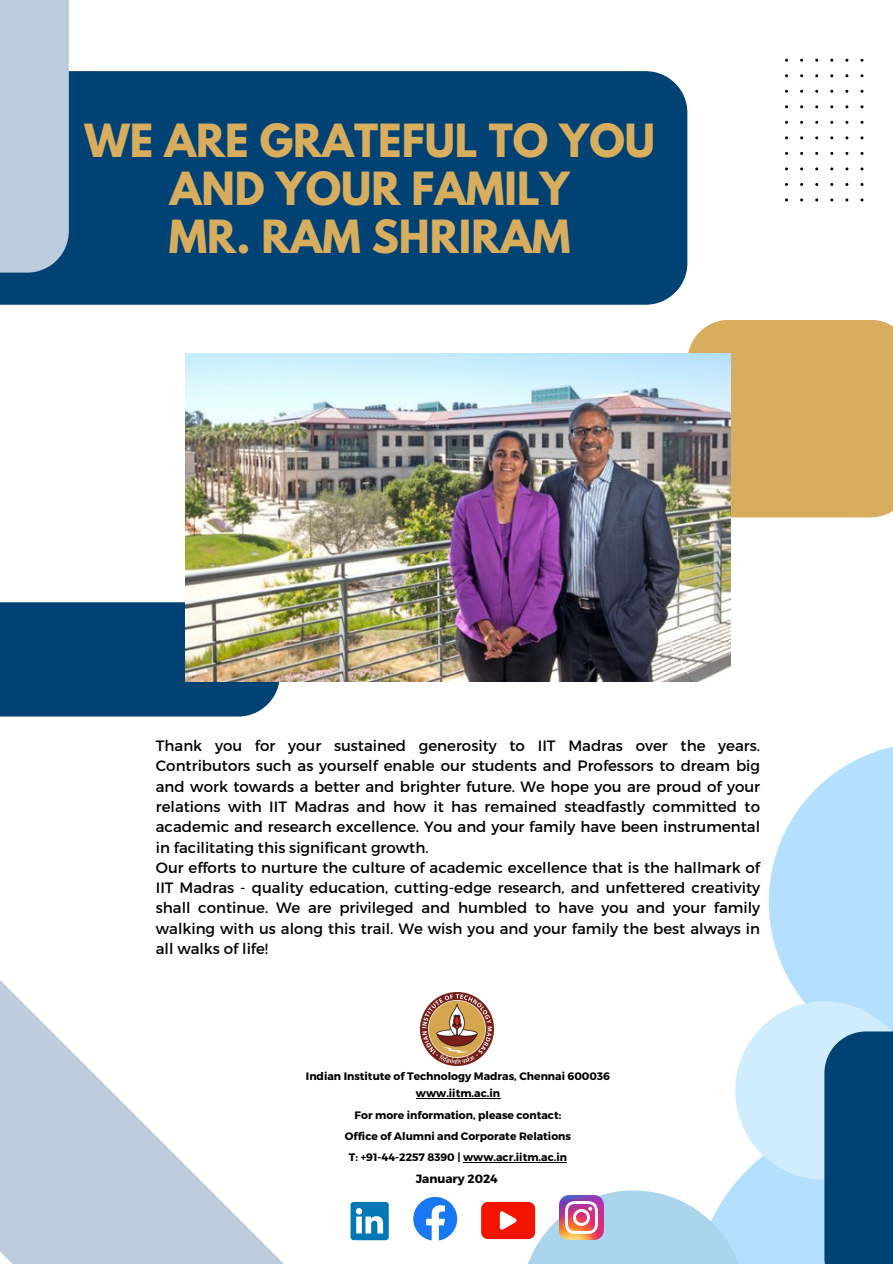
<style>
.page{position:relative;width:893px;height:1264px;background:#fff}
.page>*{position:absolute;margin:0;border:0;box-sizing:border-box;transform-origin:0 0}
.t1{font:700 40.5px/48.3px "League Spartan";color:#d8ae5e;text-align:center}
.t2{font:15px/20.2px "Montserrat";color:#000}
.t3{font:700 12px "Montserrat";color:#000}
.t4{font:700 10.8px/21.3px "Montserrat";color:#000;text-align:center}
</style>
<div class="page">
<svg style="left:0;top:980px;width:283px;height:283px"></svg>
<div style="left:0;top:602px;width:280px;height:114px;background:#004274"></div>
<div style="left:688px;top:320px;width:204px;height:197px;background:#d8ae5e"></div>
<div style="left:0;top:71px;width:687px;height:234px;background:#004274"></div>
<div style="left:0;top:0;width:69px;height:272px;background:#becdde"></div>
<svg style="left:785px;top:59px;width:78px;height:142px"></svg>
<img style="left:185px;top:353px;width:545px;height:329px">
<img style="left:420px;top:992px;width:61px;height:73px">
<svg style="left:413px;top:1196px;width:44px;height:44px"></svg>
<svg style="left:350px;top:1201px;width:39px;height:39px"></svg>
<svg style="left:481px;top:747px;width:411px;height:516px"></svg>
<hr style="left:416px;top:1098px;width:84px;height:1px;background:#000">
<hr style="left:463px;top:1161px;width:104px;height:1px;background:#000">
<h1 class="t1" style="left:84px;top:121px;width:572px">WE ARE GRATEFUL TO YOU<br>AND YOUR FAMILY<br>MR. RAM SHRIRAM</h1>
<p class="t2" style="left:156px;top:735px;width:605px">Thank you for your sustained generosity to IIT Madras over the years.<br>Contributors such as yourself enable our students and Professors to dream big and work towards a better and brighter future. We hope you are proud of your relations with IIT Madras and how it has remained steadfastly committed to academic and research excellence. You and your family have been instrumental in facilitating this significant growth.<br>Our efforts to nurture the culture of academic excellence that is the hallmark of IIT Madras - quality education, cutting-edge research, and unfettered creativity shall continue. We are privileged and humbled to have you and your family walking with us along this trail. We wish you and your family the best always in all walks of life!</p>
<p class="t4" style="left:306px;top:1065px;width:305px">Indian Institute of Technology Madras, Chennai 600036</p>
<p class="t4" style="left:345px;top:1103px;width:227px">For more information, please contact:<br>Office of Alumni and Corporate Relations<br>T: +91-44-2257 8390 | www.acr.iitm.ac.in</p>
<p class="t3" style="left:415px;top:1171px;width:84px">January 2024</p>
<p class="t4" style="left:416px;top:1082px;width:86px">www.iitm.ac.in</p>
</div>
